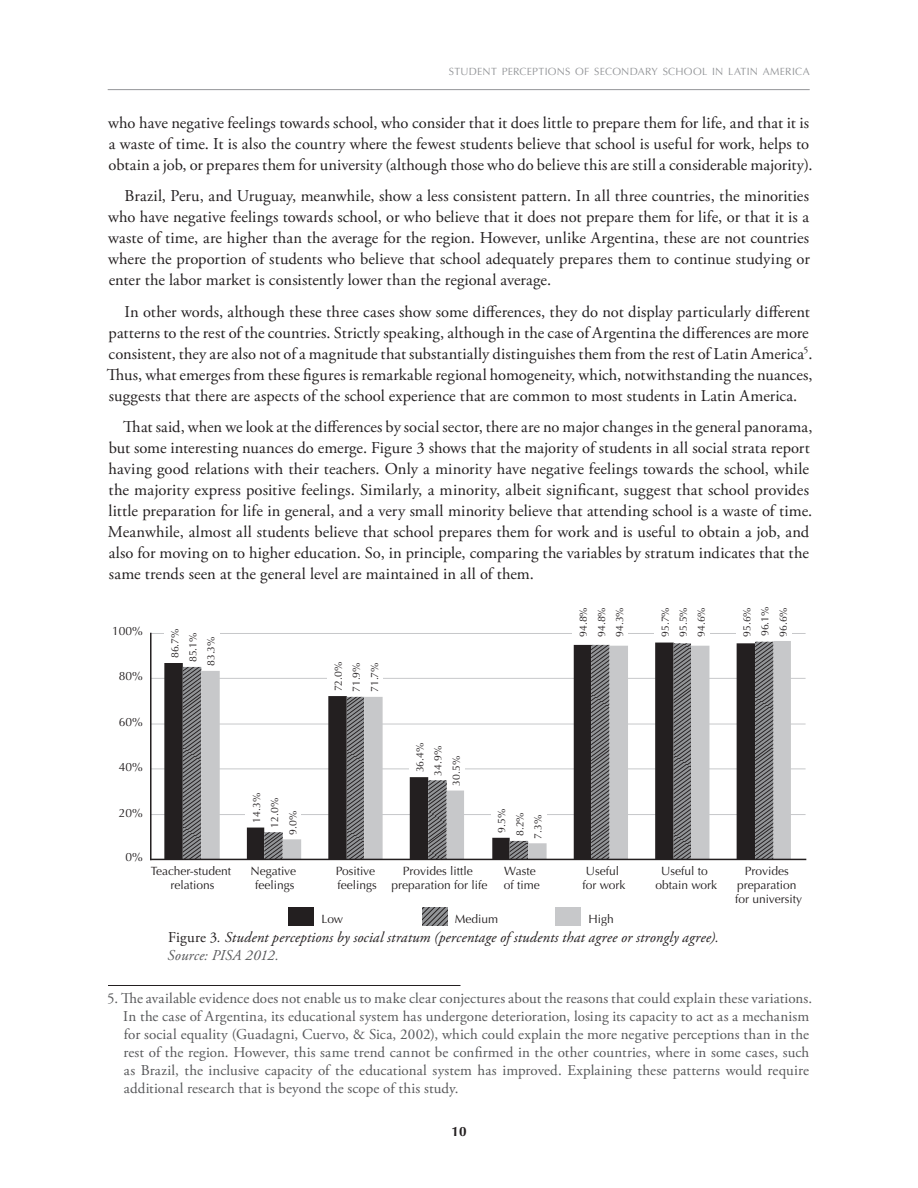
<style>
.page{position:relative;width:918px;height:1188px;background:#fff}
.page>*{position:absolute;margin:0;border:0;box-sizing:border-box;transform-origin:0 0}
.content-text{font:16.5px/21px "Adobe Garamond Pro";letter-spacing:.005em;color:#231f20}
.footnote{font:15px/18px "Adobe Garamond Pro";letter-spacing:.01em;color:#57585a}
.tyf-title{font:italic 15px "Adobe Garamond Pro";letter-spacing:.01em;color:#231f20}
.tyf-source{font:italic 15px "Adobe Garamond Pro";letter-spacing:.005em;color:#57585a}
.t1{font:700 13.5px "Optima";color:#231f20}
.t2{font:12px/14.4px "Optima";color:#231f20;text-align:center}
.t3{font:10.5px "Optima";color:#231f20}
.t4{font:10.5px "Optima";letter-spacing:.02em;color:#939598}
.s1{font-style:normal}
</style>
<div class="page">
<hr style="left:108px;top:89px;width:702px;height:1px;background:#939598">
<div style="left:556px;top:907px;width:25px;height:19px;background:#c7c8ca"></div>
<hr style="left:151px;top:814px;width:655px;height:1px;background:#c7c8ca">
<hr style="left:151px;top:769px;width:655px;height:1px;background:#c7c8ca">
<hr style="left:151px;top:724px;width:655px;height:1px;background:#c7c8ca">
<hr style="left:151px;top:678px;width:655px;height:1px;background:#c7c8ca">
<hr style="left:151px;top:633px;width:655px;height:1px;background:#c7c8ca">
<div style="left:164px;top:631px;width:56px;height:6px;background:#fff"></div>
<div style="left:573px;top:630px;width:55px;height:7px;background:#fff"></div>
<div style="left:655px;top:630px;width:55px;height:7px;background:#fff"></div>
<div style="left:737px;top:630px;width:55px;height:7px;background:#fff"></div>
<svg style="left:164px;top:663px;width:19px;height:196px;background:#292526"></svg>
<svg style="left:183px;top:666px;width:18px;height:193px;background:#717174"></svg>
<svg style="left:201px;top:641px;width:590px;height:218px"></svg>
<hr style="left:150px;top:633px;width:2px;height:226px;background:#231f20">
<hr style="left:151px;top:859px;width:655px;height:1px;background:#231f20">
<div style="left:289px;top:907px;width:25px;height:19px;background:#231f20"></div>
<svg style="left:422px;top:907px;width:25px;height:19px"></svg>
<hr style="left:108px;top:985px;width:352px;height:1px;background:#231f20">
<p class="t4" style="left:449px;top:65px;width:362px">STUDENT PERCEPTIONS OF SECONDARY SCHOOL IN LATIN AMERICA</p>
<p class="content-text" style="left:108px;top:112px;width:706px">who have negative feelings towards school, who consider that it does little to prepare them for life, and that it is a waste of time. It is also the country where the fewest students believe that school is useful for work, helps to obtain a job, or prepares them for university (although those who do believe this are still a considerable majority).</p>
<p class="content-text" style="left:108px;top:186px;width:703px;text-align:justify;text-indent:16px">Brazil, Peru, and Uruguay, meanwhile, show a less consistent pattern. In all three countries, the minorities who have negative feelings towards school, or who believe that it does not prepare them for life, or that it is a waste of time, are higher than the average for the region. However, unlike Argentina, these are not countries where the proportion of students who believe that school adequately prepares them to continue studying or enter the labor market is consistently lower than the regional average.</p>
<p class="content-text" style="left:107px;top:301px;width:707px;text-indent:18px">In other words, although these three cases show some differences, they do not display particularly different patterns to the rest of the countries. Strictly speaking, although in the case of Argentina the differences are more consistent, they are also not of a magnitude that substantially distinguishes them from the rest of Latin America<sup>5</sup>.<br>Thus, what emerges from these figures is remarkable regional homogeneity, which, notwithstanding the nuances, suggests that there are aspects of the school experience that are common to most students in Latin America.</p>
<p class="content-text" style="left:108px;top:417px;width:706px;text-indent:15px">That said, when we look at the differences by social sector, there are no major changes in the general panorama, but some interesting nuances do emerge. Figure 3 shows that the majority of students in all social strata report having good relations with their teachers. Only a minority have negative feelings towards the school, while the majority express positive feelings. Similarly, a minority, albeit significant, suggest that school provides little preparation for life in general, and a very small minority believe that attending school is a waste of time.<br>Meanwhile, almost all students believe that school prepares them for work and is useful to obtain a job, and also for moving on to higher education. So, in principle, comparing the variables by stratum indicates that the same trends seen at the general level are maintained in all of them.</p>
<p class="t2" style="left:112px;top:624px;width:32px">100%</p>
<p class="t2" style="left:119px;top:669px;width:26px">80%</p>
<p class="t2" style="left:119px;top:715px;width:26px">60%</p>
<p class="t2" style="left:119px;top:760px;width:26px">40%</p>
<p class="t2" style="left:119px;top:805px;width:26px">20%</p>
<p class="t2" style="left:125px;top:850px;width:19px">0%</p>
<p class="t3" style="left:169px;top:658px;width:31px;rotate:-90deg">86.7%</p>
<p class="t3" style="left:187px;top:662px;width:31px;rotate:-90deg">85.1%</p>
<p class="t3" style="left:205px;top:666px;width:31px;rotate:-90deg">83.3%</p>
<p class="t3" style="left:250px;top:823px;width:31px;rotate:-90deg">14.3%</p>
<p class="t3" style="left:269px;top:828px;width:31px;rotate:-90deg">12.0%</p>
<p class="t3" style="left:287px;top:835px;width:25px;rotate:-90deg">9.0%</p>
<p class="t3" style="left:332px;top:691px;width:31px;rotate:-90deg">72.0%</p>
<p class="t3" style="left:350px;top:692px;width:31px;rotate:-90deg">71.9%</p>
<p class="t3" style="left:368px;top:692px;width:31px;rotate:-90deg">71.7%</p>
<p class="t3" style="left:414px;top:772px;width:31px;rotate:-90deg">36.4%</p>
<p class="t3" style="left:432px;top:776px;width:31px;rotate:-90deg">34.9%</p>
<p class="t3" style="left:450px;top:786px;width:31px;rotate:-90deg">30.5%</p>
<p class="t3" style="left:595px;top:637px;width:31px;rotate:-90deg">94.8%</p>
<p class="t3" style="left:677px;top:637px;width:31px;rotate:-90deg">95.5%</p>
<p class="t3" style="left:759px;top:636px;width:31px;rotate:-90deg">96.1%</p>
<p class="t3" style="left:577px;top:637px;width:31px;rotate:-90deg">94.8%</p>
<p class="t3" style="left:659px;top:637px;width:31px;rotate:-90deg">95.7%</p>
<p class="t3" style="left:741px;top:637px;width:31px;rotate:-90deg">95.6%</p>
<p class="t3" style="left:614px;top:637px;width:31px;rotate:-90deg">94.3%</p>
<p class="t3" style="left:695px;top:637px;width:31px;rotate:-90deg">94.6%</p>
<p class="t3" style="left:777px;top:637px;width:31px;rotate:-90deg">96.6%</p>
<p class="t3" style="left:496px;top:833px;width:25px;rotate:-90deg">9.5%</p>
<p class="t3" style="left:514px;top:836px;width:25px;rotate:-90deg">8.2%</p>
<p class="t3" style="left:532px;top:839px;width:25px;rotate:-90deg">7.3%</p>
<p class="t2" style="left:151px;top:863px;width:82px">Teacher-student relations</p>
<p class="t2" style="left:250px;top:863px;width:47px">Negative feelings</p>
<p class="t2" style="left:336px;top:863px;width:42px;text-align:left">Positive feelings</p>
<p class="t2" style="left:392px;top:863px;width:97px">Provides little preparation for life</p>
<p class="t2" style="left:504px;top:863px;width:38px;text-align:left">Waste of time</p>
<p class="t2" style="left:582px;top:863px;width:45px;text-align:left">Useful for work</p>
<p class="t2" style="left:655px;top:863px;width:63px">Useful to obtain work</p>
<p class="t2" style="left:735px;top:863px;width:68px">Provides preparation for university</p>
<p class="t2" style="left:321px;top:911px;width:23px">Low</p>
<p class="t2" style="left:455px;top:911px;width:45px">Medium</p>
<p class="t2" style="left:588px;top:911px;width:27px">High</p>
<p class="tyf-title" style="left:168px;top:929px;width:552px"><span class="s1">Figure 3</span>. Student perceptions by social stratum (percentage of students that agree or strongly agree).</p>
<p class="tyf-source" style="left:168px;top:947px;width:113px">Source: PISA 2012.</p>
<p class="footnote" style="left:123px;top:990px;width:691px;text-indent:-16px">5. The available evidence does not enable us to make clear conjectures about the reasons that could explain these variations.<br>In the case of Argentina, its educational system has undergone deterioration, losing its capacity to act as a mechanism for social equality (Guadagni, Cuervo, &amp; Sica, 2002), which could explain the more negative perceptions than in the rest of the region. However, this same trend cannot be confirmed in the other countries, where in some cases, such as Brazil, the inclusive capacity of the educational system has improved. Explaining these patterns would require additional research that is beyond the scope of this study.</p>
<p class="t1" style="left:451px;top:1123px;width:17px">10</p>
</div>
